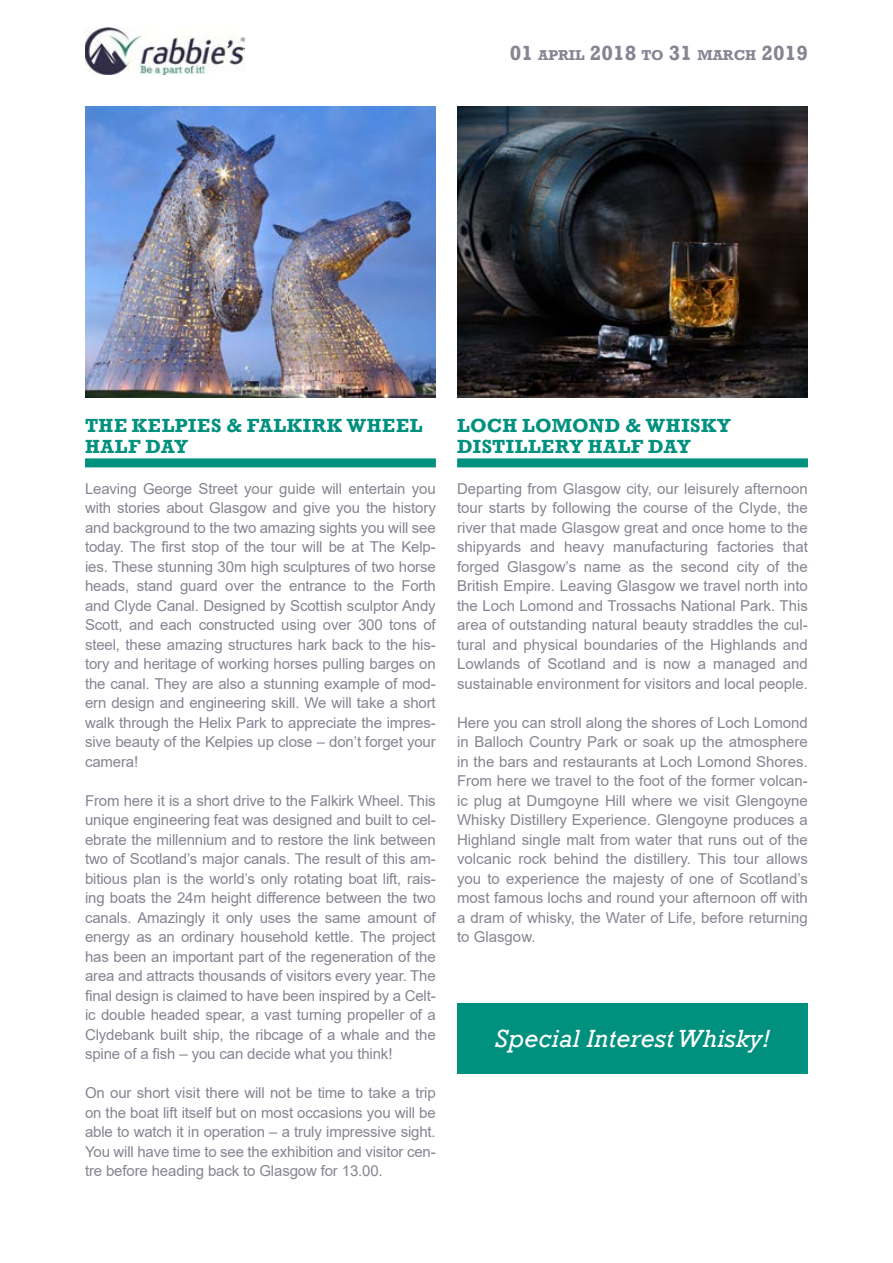
<style>
.page{position:relative;width:893px;height:1263px;background:#fff}
.page>*{position:absolute;margin:0;border:0;box-sizing:border-box;transform-origin:0 0}
.t1{font:italic 25.5px "Rockwell";letter-spacing:.01em;color:#fff}
.t2{font:700 21px "Rockwell";color:#858593}
.t3{font:700 19.5px/21px "Rockwell";letter-spacing:.03em;color:#00907e}
.t4{font:15px/19.5px "Arial";letter-spacing:-.01em;color:#858593;text-align:justify}
.s1{font-size:14.7px}
</style>
<div class="page">
<img style="left:85px;top:106px;width:351px;height:291px">
<div style="left:85px;top:458px;width:351px;height:9px;background:#00907e"></div>
<div style="left:457px;top:458px;width:351px;height:9px;background:#00907e"></div>
<img style="left:457px;top:106px;width:351px;height:291px">
<div style="left:457px;top:1003px;width:351px;height:71px;background:#00907e"></div>
<img style="left:85px;top:27px;width:159px;height:48px">
<h2 class="t2" style="left:510px;top:41px;width:300px">01 <span class="s1">APRIL</span> 2018 <span class="s1">TO</span> 31 <span class="s1">MARCH</span> 2019</h2>
<h3 class="t3" style="left:85px;top:415px;width:339px">THE KELPIES &amp; FALKIRK WHEEL<br>HALF DAY</h3>
<p class="t4" style="left:85px;top:478px;width:352px">Leaving George Street your guide will entertain you with stories about Glasgow and give you the history and background to the two amazing sights you will see today. The first stop of the tour will be at The Kelp&shy;ies. These stunning 30m high sculptures of two horse heads, stand guard over the entrance to the Forth and Clyde Canal. Designed by Scottish sculptor Andy Scott, and each constructed using over 300 tons of steel, these amazing structures hark back to the his&shy;tory and heritage of working horses pulling barges on the canal. They are also a stunning example of mod&shy;ern design and engineering skill. We will take a short walk through the Helix Park to appreciate the impres&shy;sive beauty of the Kelpies up close – don’t forget your camera!</p>
<p class="t4" style="left:85px;top:790px;width:352px">From here it is a short drive to the Falkirk Wheel. This unique engineering feat was designed and built to cel&shy;ebrate the millennium and to restore the link between two of Scotland’s major canals. The result of this am&shy;bitious plan is the world’s only rotating boat lift, rais&shy;ing boats the 24m height difference between the two canals. Amazingly it only uses the same amount of energy as an ordinary household kettle. The project has been an important part of the regeneration of the area and attracts thousands of visitors every year. The final design is claimed to have been inspired by a Celt&shy;ic double headed spear, a vast turning propeller of a Clydebank built ship, the ribcage of a whale and the spine of a fish – you can decide what you think!</p>
<p class="t4" style="left:85px;top:1083px;width:352px">On our short visit there will not be time to take a trip on the boat lift itself but on most occasions you will be able to watch it in operation – a truly impressive sight.<br>You will have time to see the exhibition and visitor cen&shy;tre before heading back to Glasgow for 13.00.</p>
<h3 class="t3" style="left:457px;top:415px;width:275px">LOCH LOMOND &amp; WHISKY<br>DISTILLERY HALF DAY</h3>
<p class="t4" style="left:457px;top:478px;width:352px">Departing from Glasgow city, our leisurely afternoon tour starts by following the course of the Clyde, the river that made Glasgow great and once home to the shipyards and heavy manufacturing factories that forged Glasgow’s name as the second city of the British Empire. Leaving Glasgow we travel north into the Loch Lomond and Trossachs National Park. This area of outstanding natural beauty straddles the cul&shy;tural and physical boundaries of the Highlands and Lowlands of Scotland and is now a managed and sustainable environment for visitors and local people.</p>
<p class="t4" style="left:457px;top:712px;width:352px">Here you can stroll along the shores of Loch Lomond in Balloch Country Park or soak up the atmosphere in the bars and restaurants at Loch Lomond Shores.<br>From here we travel to the foot of the former volcan&shy;ic plug at Dumgoyne Hill where we visit Glengoyne Whisky Distillery Experience. Glengoyne produces a Highland single malt from water that runs out of the volcanic rock behind the distillery. This tour allows you to experience the majesty of one of Scotland’s most famous lochs and round your afternoon off with a dram of whisky, the Water of Life, before returning to Glasgow.</p>
<h1 class="t1" style="left:495px;top:1023px;width:276px">Special Interest Whisky!</h1>
</div>
